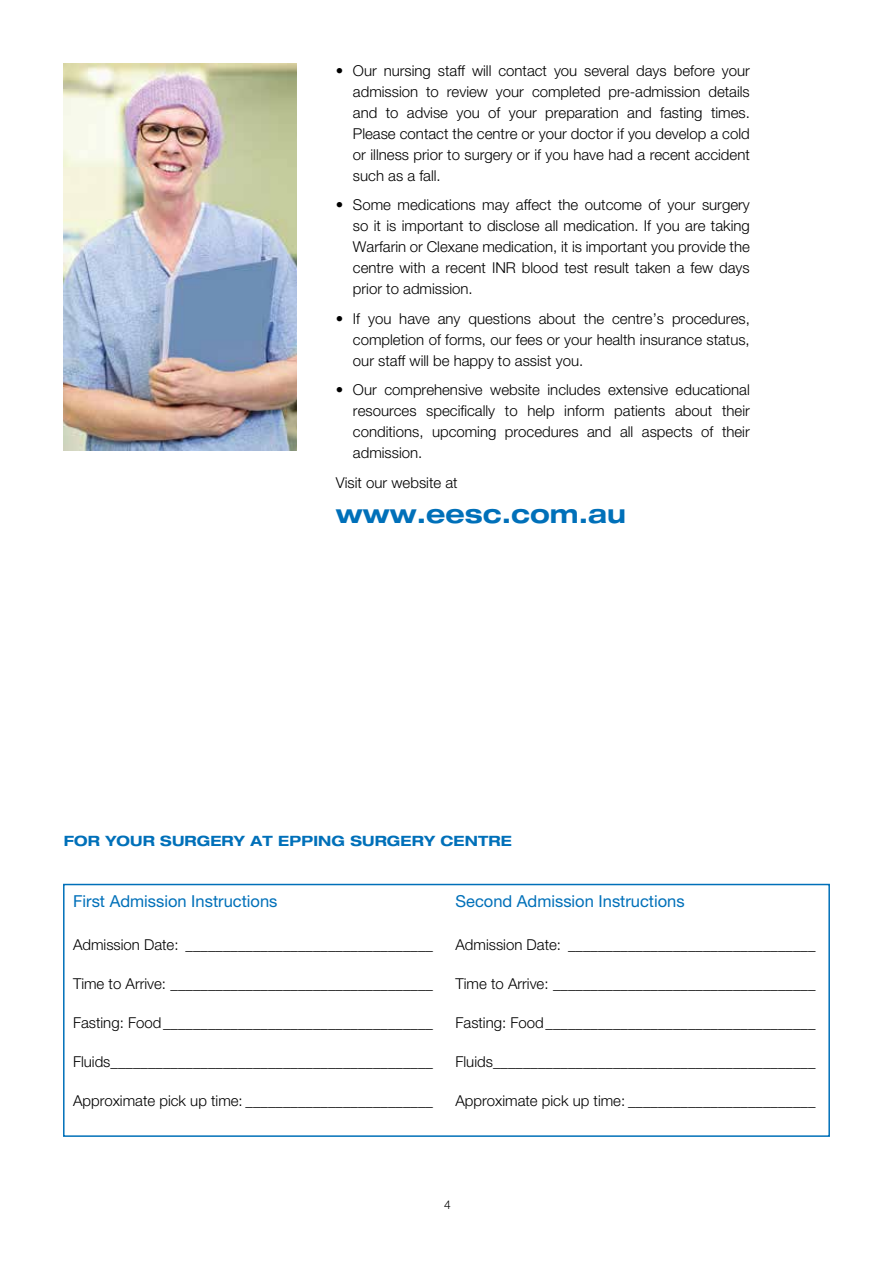
<style>
.page{position:relative;width:893px;height:1263px;background:#fff}
.page>*{position:absolute;margin:0;border:0;box-sizing:border-box;transform-origin:0 0}
.t1{font:700 expanded 25.5px "Helvetica Neue";color:#0070b9}
.t2{font:16.5px "Helvetica Neue";color:#0070b9}
.t3{font:300 15px/21px "Helvetica Neue";color:#000;text-align:justify}
.t4{font:700 expanded 14.25px "Helvetica Neue";letter-spacing:.01em;color:#0070b9}
.t5{font:300 12px "Helvetica Neue";color:#000}
</style>
<div class="page">
<div style="left:63px;top:884px;width:767px;height:253px;border:2px solid #0070b9"></div>
<img style="left:64px;top:64px;width:233px;height:386px">
<p class="t3" style="left:353px;top:59px;width:398px;text-indent:-17px">• Our nursing staff will contact you several days before your admission to review your completed pre-admission details and to advise you of your preparation and fasting times.<br>Please contact the centre or your doctor if you develop a cold or illness prior to surgery or if you have had a recent accident such as a fall.</p>
<p class="t3" style="left:353px;top:194px;width:398px;text-indent:-17px">• Some medications may affect the outcome of your surgery so it is important to disclose all medication. If you are taking Warfarin or Clexane medication, it is important you provide the centre with a recent INR blood test result taken a few days prior to admission.</p>
<p class="t3" style="left:353px;top:307px;width:398px;text-indent:-17px">• If you have any questions about the centre’s procedures, completion of forms, our fees or your health insurance status, our staff will be happy to assist you.</p>
<p class="t3" style="left:353px;top:379px;width:398px;text-indent:-17px">• Our comprehensive website includes extensive educational resources specifically to help inform patients about their conditions, upcoming procedures and all aspects of their admission.</p>
<p class="t3" style="left:336px;top:471px;width:123px">Visit our website at</p>
<h1 class="t1" style="left:336px;top:498px;width:291px">www.eesc.com.au</h1>
<p class="t4" style="left:64px;top:832px;width:450px">FOR YOUR SURGERY AT EPPING SURGERY CENTRE</p>
<p class="t2" style="left:73px;top:891px;width:206px">First Admission Instructions</p>
<p class="t3" style="left:73px;top:934px;width:361px">Admission Date: _________________________________</p>
<p class="t3" style="left:73px;top:973px;width:361px">Time to Arrive: ___________________________________</p>
<p class="t3" style="left:73px;top:1012px;width:361px">Fasting: Food____________________________________</p>
<p class="t3" style="left:73px;top:1051px;width:361px">Fluids___________________________________________</p>
<p class="t3" style="left:73px;top:1090px;width:361px">Approximate pick up time: _________________________</p>
<p class="t2" style="left:455px;top:891px;width:231px">Second Admission Instructions</p>
<p class="t3" style="left:455px;top:934px;width:362px">Admission Date: _________________________________</p>
<p class="t3" style="left:455px;top:973px;width:362px">Time to Arrive: ___________________________________</p>
<p class="t3" style="left:455px;top:1012px;width:362px">Fasting: Food____________________________________</p>
<p class="t3" style="left:455px;top:1051px;width:362px">Fluids___________________________________________</p>
<p class="t3" style="left:455px;top:1090px;width:362px">Approximate pick up time: _________________________</p>
<p class="t5" style="left:444px;top:1197px;width:8px">4</p>
</div>
